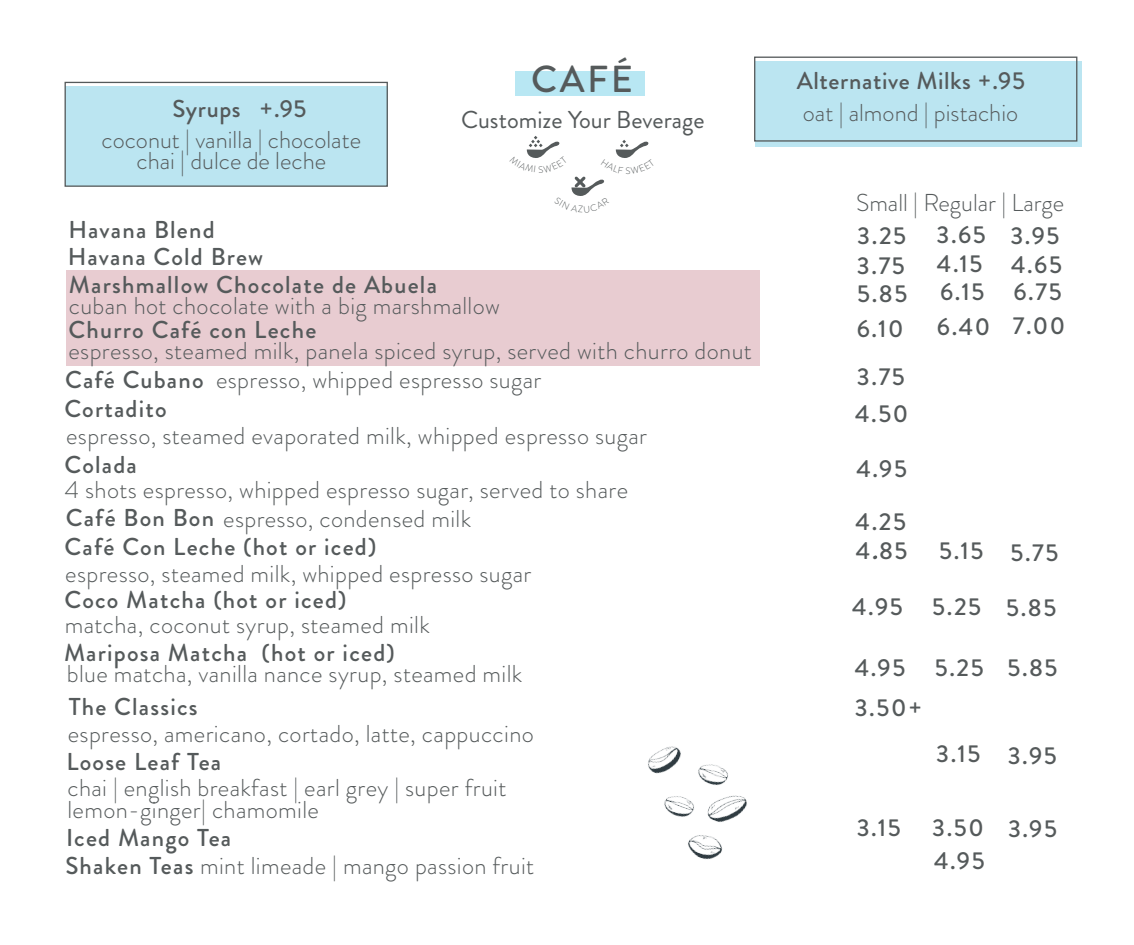
<style>
.page{position:relative;width:1134px;height:945px;background:#fff}
.page>*{position:absolute;margin:0;border:0;box-sizing:border-box;transform-origin:0 0}
.t1{font:500 37.62px "Brandon Grotesque";color:#555a5b}
.t2{font:300 24.32px/28.9px "Brandon Grotesque";letter-spacing:.015em;color:#555a5b}
.t3{font:500 24.32px/27.3px "Brandon Grotesque";letter-spacing:.05em;color:#555a5b}
.t4{font:500 24.32px "Brandon Grotesque";letter-spacing:.025em;color:#555a5b}
.t5{font:24.32px "Brandon Grotesque";color:#555a5b}
.s1{font-weight:500}
</style>
<div class="page">
<div style="left:516px;top:72px;width:129px;height:24px;background:#b8e7f3"></div>
<img style="left:648px;top:746px;width:99px;height:114px">
<div style="left:755px;top:61px;width:326px;height:85px;background:#bbe5f1"></div>
<div style="left:754px;top:57px;width:323px;height:85px;border:1px solid #555a5b"></div>
<svg style="left:874px;top:555px;width:3px;height:4px"></svg>
<div style="left:66px;top:270px;width:693px;height:96px;background:#e8ccd1"></div>
<div style="left:65px;top:86px;width:322px;height:100px;background:#bbe5f1"></div>
<div style="left:65px;top:82px;width:323px;height:105px;border:1px solid #555a5b"></div>
<svg style="left:526px;top:136px;width:123px;height:60px"></svg>
<p class="t4" style="left:173px;top:92px;width:135px">Syrups +.95</p>
<p class="t2" style="left:102px;top:129px;width:261px;line-height:21.3px;text-align:center">coconut | vanilla | chocolate chai | dulce de leche</p>
<p class="t3" style="left:68px;top:216px;width:197px">Havana Blend<br>Havana Cold Brew</p>
<p class="t3" style="left:69px;top:271px;width:370px">Marshmallow Chocolate de Abuela</p>
<h1 class="t1" style="left:531px;top:53px;width:103px">CAFÉ</h1>
<p class="t5" style="left:461px;top:103px;width:245px">Customize Your Beverage</p>
<p class="t2" style="left:69px;top:291px;width:433px">cuban hot chocolate with a big marshmallow</p>
<p class="t3" style="left:69px;top:316px;width:249px">Churro Café con Leche</p>
<p class="t2" style="left:69px;top:336px;width:685px">espresso, steamed milk, panela spiced syrup, served with churro donut</p>
<p class="t3" style="left:64px;top:366px;width:141px;line-height:28.9px">Café Cubano<br>Cortadito</p>
<p class="t2" style="left:216px;top:366px;width:327px">espresso, whipped espresso sugar</p>
<p class="t2" style="left:66px;top:421px;width:582px">espresso, steamed evaporated milk, whipped espresso sugar</p>
<p class="t2" style="left:65px;top:475px;width:565px">4 shots espresso, whipped espresso sugar, served to share<br><span class="s1">Café Bon Bon</span> espresso, condensed milk</p>
<p class="t2" style="left:65px;top:559px;width:468px">espresso, steamed milk, whipped espresso sugar</p>
<p class="t3" style="left:65px;top:451px;width:74px">Colada</p>
<p class="t3" style="left:65px;top:534px;width:313px">Café Con Leche (hot or iced)</p>
<p class="t3" style="left:64px;top:587px;width:284px">Coco Matcha (hot or iced)</p>
<p class="t2" style="left:65px;top:611px;width:367px">matcha, coconut syrup, steamed milk</p>
<p class="t3" style="left:64px;top:640px;width:332px">Mariposa Matcha (hot or iced)</p>
<p class="t2" style="left:67px;top:660px;width:457px">blue matcha, vanilla nance syrup, steamed milk</p>
<p class="t3" style="left:69px;top:694px;width:130px">The Classics</p>
<p class="t3" style="left:66px;top:748px;width:156px">Loose Leaf Tea</p>
<p class="t2" style="left:68px;top:719px;width:467px">espresso, americano, cortado, latte, cappuccino</p>
<p class="t2" style="left:67px;top:776px;width:440px;line-height:22.6px">chai | english breakfast | earl grey | super fruit lemon-ginger| chamomile</p>
<p class="t3" style="left:66px;top:824px;width:167px">Iced Mango Tea</p>
<p class="t2" style="left:65px;top:851px;width:470px"><span class="s1">Shaken Teas</span> mint limeade | mango passion fruit</p>
<p class="t4" style="left:797px;top:64px;width:230px">Alternative Milks +.95</p>
<p class="t2" style="left:803px;top:98px;width:217px">oat | almond | pistachio</p>
<p class="t2" style="left:856px;top:188px;width:210px">Small | Regular | Large</p>
<p class="t3" style="left:857px;top:220px;width:130px;line-height:30.4px">3.25 3.65<br>3.75</p>
<p class="t3" style="left:1010px;top:222px;width:53px;line-height:29.1px">3.95<br>4.65</p>
<p class="t3" style="left:937px;top:250px;width:47px">4.15</p>
<p class="t3" style="left:857px;top:280px;width:52px">5.85</p>
<p class="t3" style="left:940px;top:278px;width:123px">6.15 6.75</p>
<p class="t3" style="left:857px;top:315px;width:48px">6.10</p>
<p class="t3" style="left:937px;top:313px;width:130px">6.40 7.00</p>
<p class="t3" style="left:855px;top:359px;width:55px;line-height:36.4px">3.75<br>4.50</p>
<p class="t3" style="left:856px;top:455px;width:52px">4.95</p>
<p class="t3" style="left:856px;top:507px;width:53px;line-height:29.2px">4.25<br>4.85</p>
<p class="t3" style="left:939px;top:537px;width:46px">5.15</p>
<p class="t3" style="left:852px;top:593px;width:131px">4.95 5.25</p>
<p class="t3" style="left:855px;top:654px;width:131px">4.95 5.25</p>
<p class="t3" style="left:855px;top:694px;width:69px">3.50+</p>
<p class="t3" style="left:936px;top:740px;width:46px">3.15</p>
<p class="t3" style="left:857px;top:814px;width:46px">3.15</p>
<p class="t3" style="left:932px;top:814px;width:53px">3.50</p>
<p class="t3" style="left:934px;top:847px;width:52px">4.95</p>
<p class="t3" style="left:1011px;top:539px;width:49px">5.75</p>
<p class="t3" style="left:1006px;top:595px;width:52px">5.85</p>
<p class="t3" style="left:1007px;top:655px;width:52px">5.85</p>
<p class="t3" style="left:1008px;top:742px;width:51px">3.95</p>
<p class="t3" style="left:1008px;top:816px;width:51px">3.95</p>
</div>
